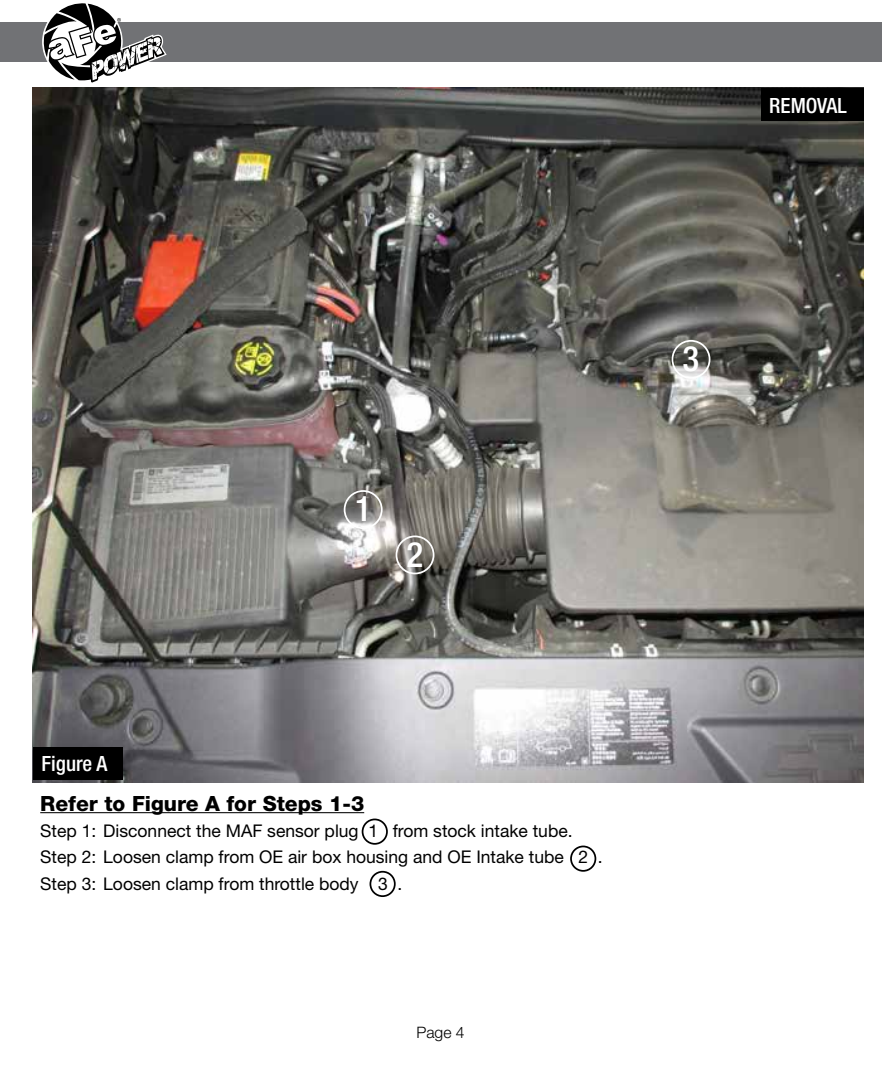
<style>
.page{position:relative;width:882px;height:1071px;background:#fff}
.page>*{position:absolute;margin:0;border:0;box-sizing:border-box;transform-origin:0 0}
.t1{font:500 condensed 35px "Helvetica Neue";color:#fff}
.t2{font:800 21px "Helvetica Neue";color:#000}
.t3{font:500 condensed 21px "Helvetica Neue";color:#fff}
.t4{font:17.5px/26.2px "Helvetica Neue";color:#000}
.t5{font:300 15.75px "Helvetica Neue";color:#000}
</style>
<div class="page">
<img style="left:33px;top:88px;width:831px;height:694px">
<div style="left:0;top:23px;width:882px;height:39px;background:#717275"></div>
<svg style="left:43px;top:3px;width:124px;height:80px"></svg>
<hr style="left:40px;top:812px;width:324px;height:1px;background:#000">
<div style="left:761px;top:88px;width:103px;height:33px;background:#000"></div>
<div style="left:396px;top:536px;width:38px;height:38px;border:2px solid #fff;border-radius:50%"></div>
<div style="left:344px;top:490px;width:39px;height:39px;border:2px solid #fff;border-radius:50%"></div>
<div style="left:362px;top:819px;width:26px;height:26px;border:2px solid #000;border-radius:50%"></div>
<div style="left:672px;top:340px;width:38px;height:39px;border:2px solid #fff;border-radius:50%"></div>
<div style="left:570px;top:846px;width:26px;height:26px;border:2px solid #000;border-radius:50%"></div>
<div style="left:370px;top:871px;width:26px;height:26px;border:2px solid #000;border-radius:50%"></div>
<div style="left:33px;top:747px;width:90px;height:33px;background:#000"></div>
<p class="t3" style="left:769px;top:93px;width:79px">REMOVAL</p>
<p class="t3" style="left:42px;top:751px;width:67px">Figure A</p>
<h1 class="t1" style="left:355px;top:488px;width:18px">1</h1>
<h1 class="t1" style="left:407px;top:534px;width:18px">2</h1>
<p class="t2" style="left:40px;top:791px;width:325px">Refer to Figure A for Steps 1-3</p>
<p class="t4" style="left:40px;top:817px;width:564px">Step 1: Disconnect the MAF sensor plug 1 from stock intake tube.<br>Step 2: Loosen clamp from OE air box housing and OE Intake tube 2 .<br>Step 3: Loosen clamp from throttle body 3 .</p>
<p class="t5" style="left:416px;top:1023px;width:50px">Page 4</p>
<h1 class="t1" style="left:683px;top:338px;width:18px">3</h1>
</div>
